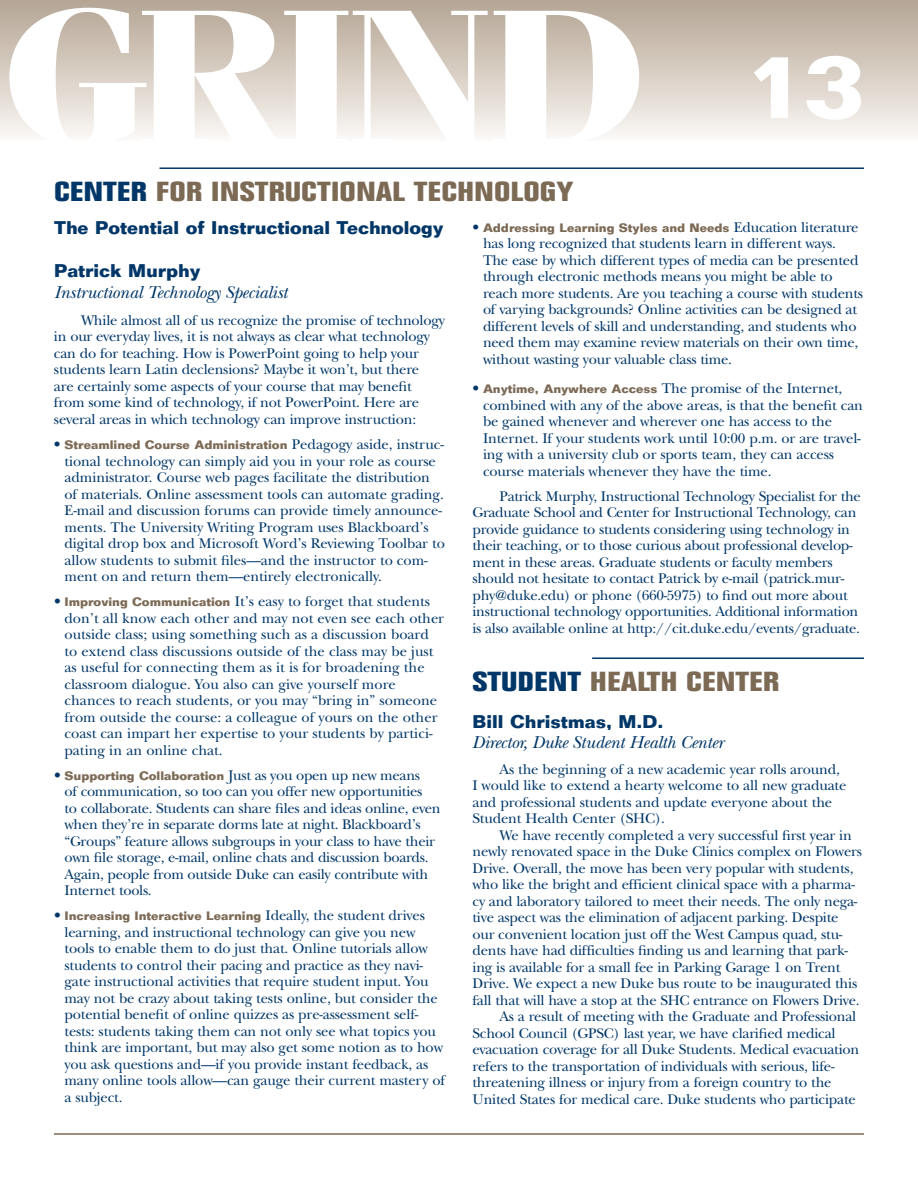
<style>
.page{position:relative;width:918px;height:1188px;background:#fff}
.page>*{position:absolute;margin:0;border:0;box-sizing:border-box;transform-origin:0 0}
.t1{font:700 191.25px "Fenice";letter-spacing:-.05em;color:#fff;scale:1.17 1}
.t2{font:700 condensed 27px "Folio";color:#7c6a55;scale:1.37 1}
.t3{font:700 18px "Folio";color:#003768}
.t4{font:italic 18px "New Baskerville";letter-spacing:-.015em;color:#003768}
.t5{font:14.7px/16.5px "New Baskerville";letter-spacing:-.015em;color:#003768}
.t6{font:700 12px "Folio";color:#7c6a55}
.s1{font-family:"Folio";font-size:90px}
.s2{color:#003768}
.s3{font-family:"New Baskerville";font-weight:400;font-size:14.7px;color:#003768}
.s4{font-family:"Folio";font-weight:700;font-size:12px;color:#7c6a55}
</style>
<div class="page">
<div style="left:0;top:0;width:918px;height:141px;background:linear-gradient(to bottom,#b4a593,#fbf7f4)"></div>
<hr style="left:54px;top:1133px;width:810px;height:2px;background:#7c6a55">
<hr style="left:160px;top:167px;width:704px;height:2px;background:#003768">
<hr style="left:592px;top:657px;width:272px;height:2px;background:#003768">
<h1 class="t1" style="left:0;top:11px;width:740px">GRIND <span class="s1">13</span></h1>
<h2 class="t2" style="left:54px;top:181px;width:381px"><span class="s2">CENTER</span> FOR INSTRUCTIONAL TECHNOLOGY</h2>
<p class="t3" style="left:54px;top:222px;width:391px">The Potential of Instructional Technology</p>
<p class="t3" style="left:54px;top:264px;width:148px">Patrick Murphy</p>
<p class="t4" style="left:54px;top:286px;width:235px">Instructional Technology Specialist</p>
<p class="t5" style="left:54px;top:314px;width:392px;text-indent:27px">While almost all of us recognize the promise of technology in our everyday lives, it is not always as clear what technology can do for teaching. How is PowerPoint going to help your students learn Latin declensions? Maybe it won’t, but there<br>are certainly some aspects of your course that may benefit from some kind of technology, if not PowerPoint. Here are several areas in which technology can improve instruction:</p>
<p class="t6" style="left:54px;top:440px;width:392px"><span class="s3">•</span> Streamlined Course Administration <span class="s3">Pedagogy aside, instruc-</span></p>
<p class="t5" style="left:65px;top:454px;width:382px">tional technology can simply aid you in your role as course administrator. Course web pages facilitate the distribution of materials. Online assessment tools can automate grading.<br>E-mail and discussion forums can provide timely announce&shy;ments. The University Writing Program uses Blackboard’s digital drop box and Microsoft Word’s Reviewing Toolbar to allow students to submit files—and the instructor to com&shy;ment on and return them—entirely electronically.</p>
<p class="t5" style="left:65px;top:595px;width:381px;text-indent:-10px">• <span class="s4">Improving Communication</span> It’s easy to forget that students don’t all know each other and may not even see each other outside class; using something such as a discussion board to extend class discussions outside of the class may be just as useful for connecting them as it is for broadening the classroom dialogue. You also can give yourself more chances to reach students, or you may “bring in” someone from outside the course: a colleague of yours on the other coast can impart her expertise to your students by partici&shy;pating in an online chat.</p>
<p class="t5" style="left:64px;top:769px;width:378px;text-indent:-10px">• <span class="s4">Supporting Collaboration</span> Just as you open up new means<br>of communication, so too can you offer new opportunities<br>to collaborate. Students can share files and ideas online, even when they’re in separate dorms late at night. Blackboard’s “Groups” feature allows subgroups in your class to have their own file storage, e-mail, online chats and discussion boards.<br>Again, people from outside Duke can easily contribute with Internet tools.</p>
<p class="t6" style="left:54px;top:912px;width:373px"><span class="s3">•</span> Increasing Interactive Learning <span class="s3">Ideally, the student drives</span></p>
<p class="t5" style="left:64px;top:926px;width:382px">learning, and instructional technology can give you new tools to enable them to do just that. Online tutorials allow students to control their pacing and practice as they navi&shy;gate instructional activities that require student input. You may not be crazy about taking tests online, but consider the potential benefit of online quizzes as pre-assessment self&shy;tests: students taking them can not only see what topics you think are important, but may also get some notion as to how you ask questions and—if you provide instant feedback, as many online tools allow—can gauge their current mastery of a subject.</p>
<p class="t6" style="left:472px;top:223px;width:388px"><span class="s3">•</span> Addressing Learning Styles and Needs <span class="s3">Education literature</span></p>
<p class="t5" style="left:483px;top:237px;width:382px">has long recognized that students learn in different ways.<br>The ease by which different types of media can be presented through electronic methods means you might be able to reach more students. Are you teaching a course with students of varying backgrounds? Online activities can be designed at different levels of skill and understanding, and students who need them may examine review materials on their own time, without wasting your valuable class time.</p>
<p class="t5" style="left:483px;top:382px;width:382px;text-indent:-10px">• <span class="s4">Anytime, Anywhere Access</span> The promise of the Internet, combined with any of the above areas, is that the benefit can be gained whenever and wherever one has access to the Internet. If your students work until 10:00 p.m. or are travel&shy;ing with a university club or sports team, they can access course materials whenever they have the time.</p>
<p class="t5" style="left:472px;top:489px;width:390px;text-indent:27px">Patrick Murphy, Instructional Technology Specialist for the Graduate School and Center for Instructional Technology, can provide guidance to students considering using technology in their teaching, or to those curious about professional develop&shy;ment in these areas. Graduate students or faculty members should not hesitate to contact Patrick by e-mail (patrick.mur&shy;phy@duke.edu) or phone (660-5975) to find out more about instructional technology opportunities. Additional information is also available online at http://cit.duke.edu/events/graduate.</p>
<h2 class="t2" style="left:472px;top:671px;width:225px"><span class="s2">STUDENT</span> HEALTH CENTER</h2>
<p class="t3" style="left:472px;top:715px;width:193px">Bill Christmas, M.D.</p>
<p class="t4" style="left:472px;top:736px;width:253px">Director, Duke Student Health Center</p>
<p class="t5" style="left:472px;top:762px;width:375px;text-indent:27px">As the beginning of a new academic year rolls around, I would like to extend a hearty welcome to all new graduate and professional students and update everyone about the Student Health Center (SHC).</p>
<p class="t5" style="left:500px;top:828px;width:354px">We have recently completed a very successful first year in</p>
<p class="t5" style="left:473px;top:845px;width:391px">newly renovated space in the Duke Clinics complex on Flowers</p>
<p class="t5" style="left:473px;top:861px;width:383px">Drive. Overall, the move has been very popular with students,</p>
<p class="t5" style="left:473px;top:878px;width:384px">who like the bright and efficient clinical space with a pharma-</p>
<p class="t5" style="left:473px;top:894px;width:386px">cy and laboratory tailored to meet their needs. The only nega-</p>
<p class="t5" style="left:473px;top:911px;width:368px">tive aspect was the elimination of adjacent parking. Despite</p>
<p class="t5" style="left:473px;top:927px;width:371px">our convenient location just off the West Campus quad, stu-</p>
<p class="t5" style="left:473px;top:944px;width:377px">dents have had difficulties finding us and learning that park-</p>
<p class="t5" style="left:473px;top:960px;width:369px">ing is available for a small fee in Parking Garage 1 on Trent</p>
<p class="t5" style="left:473px;top:977px;width:386px">Drive. We expect a new Duke bus route to be inaugurated this</p>
<p class="t5" style="left:473px;top:993px;width:389px">fall that will have a stop at the SHC entrance on Flowers Drive.</p>
<p class="t5" style="left:500px;top:1010px;width:358px">As a result of meeting with the Graduate and Professional</p>
<p class="t5" style="left:473px;top:1026px;width:365px">School Council (GPSC) last year, we have clarified medical</p>
<p class="t5" style="left:473px;top:1043px;width:388px">evacuation coverage for all Duke Students. Medical evacuation</p>
<p class="t5" style="left:473px;top:1059px;width:364px">refers to the transportation of individuals with serious, life-</p>
<p class="t5" style="left:473px;top:1076px;width:361px">threatening illness or injury from a foreign country to the</p>
<p class="t5" style="left:473px;top:1092px;width:385px">United States for medical care. Duke students who participate</p>
</div>
